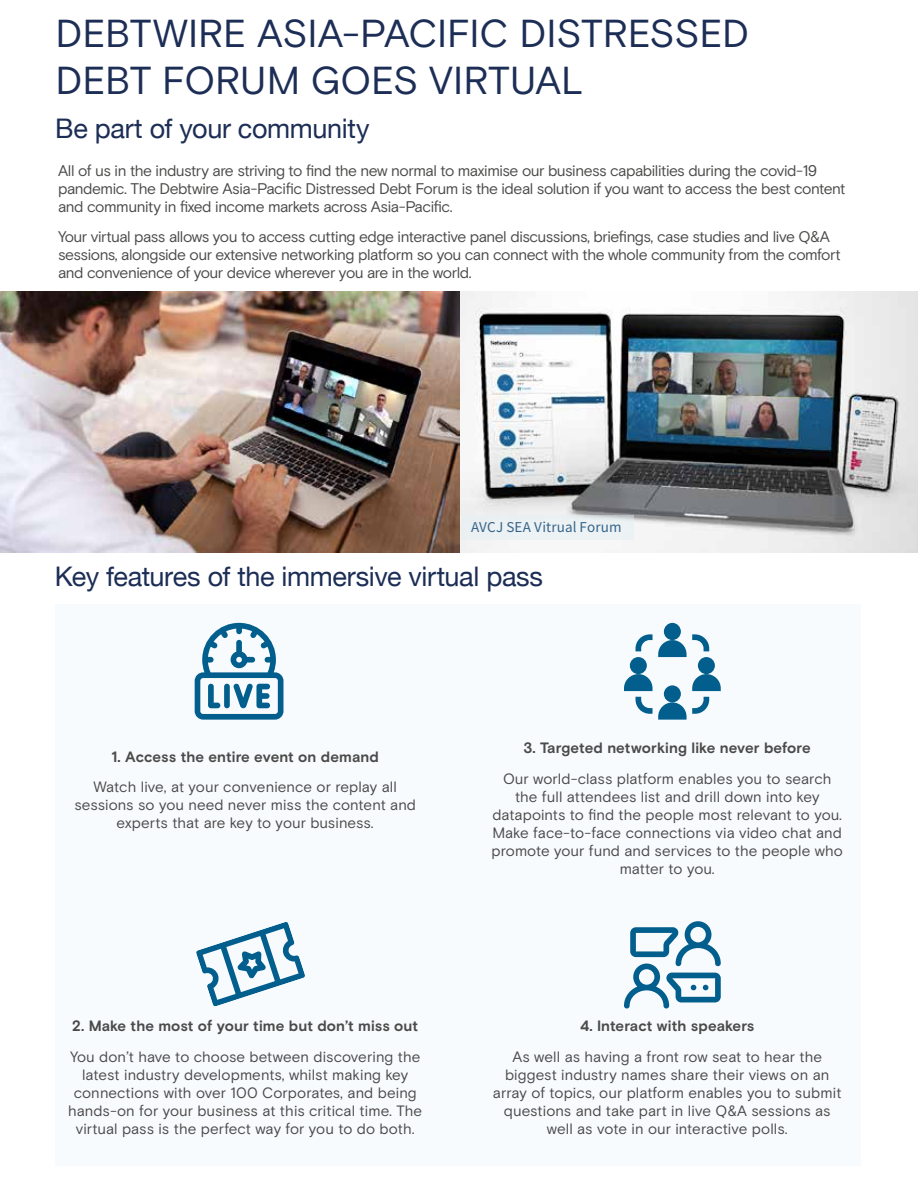
<style>
.page{position:relative;width:918px;height:1188px;background:#fff}
.page>*{position:absolute;margin:0;border:0;box-sizing:border-box;transform-origin:0 0}
.t1{font:39px/46.8px "Basis Grotesque";letter-spacing:-.005em;color:#1d2e56}
.t2{font:27px "Helvetica Neue";letter-spacing:-.015em;color:#1d2e56}
.t3{font:15.45px/18px "Basis Grotesque";letter-spacing:-.03em;color:#4a4a49}
.t4{font:15px/18px "Basis Grotesque";color:#4a4a49;text-align:center}
.t5{font:700 15px "Basis Grotesque";letter-spacing:.005em;color:#4a4a49}
.t6{font:13.5px "Noto Sans CJ Ksc";letter-spacing:.005em;color:#356489}
</style>
<div class="page">
<img style="left:460px;top:292px;width:458px;height:261px">
<div style="left:55px;top:604px;width:805px;height:562px;background:#f8fbfe"></div>
<svg style="left:196px;top:922px;width:109px;height:85px"></svg>
<svg style="left:624px;top:921px;width:97px;height:88px"></svg>
<div style="left:664px;top:623px;width:17px;height:17px;background:#025f8d;border-radius:50%"></div>
<div style="left:698px;top:657px;width:17px;height:17px;background:#025f8d;border-radius:50%"></div>
<svg style="left:692px;top:674px;width:29px;height:17px"></svg>
<div style="left:630px;top:657px;width:17px;height:17px;background:#025f8d;border-radius:50%"></div>
<svg style="left:624px;top:674px;width:29px;height:17px"></svg>
<div style="left:664px;top:685px;width:17px;height:17px;background:#025f8d;border-radius:50%"></div>
<svg style="left:636px;top:634px;width:73px;height:23px"></svg>
<svg style="left:636px;top:697px;width:73px;height:23px"></svg>
<svg style="left:195px;top:623px;width:88px;height:97px"></svg>
<img style="left:0;top:292px;width:460px;height:261px">
<div style="left:461px;top:516px;width:173px;height:24px;background:#ecf1f4"></div>
<h1 class="t1" style="left:56px;top:10px;width:695px">DEBTWIRE ASIA-PACIFIC DISTRESSED<br>DEBT FORUM GOES VIRTUAL</h1>
<h2 class="t2" style="left:55px;top:109px;width:316px">Be part of your community</h2>
<p class="t3" style="left:58px;top:161px;width:789px">All of us in the industry are striving to find the new normal to maximise our business capabilities during the covid-19 pandemic. The Debtwire Asia-Pacific Distressed Debt Forum is the ideal solution if you want to access the best content and community in fixed income markets across Asia-Pacific.</p>
<p class="t3" style="left:58px;top:228px;width:784px">Your virtual pass allows you to access cutting edge interactive panel discussions, briefings, case studies and live Q&amp;A sessions, alongside our extensive networking platform so you can connect with the whole community from the comfort and convenience of your device wherever you are in the world.</p>
<p class="t6" style="left:471px;top:520px;width:152px">AVCJ SEA Vitrual Forum</p>
<h2 class="t2" style="left:55px;top:557px;width:490px">Key features of the immersive virtual pass</h2>
<p class="t5" style="left:112px;top:748px;width:269px">1. Access the entire event on demand</p>
<p class="t4" style="left:74px;top:778px;width:343px">Watch live, at your convenience or replay all sessions so you need never miss the content and experts that are key to your business.</p>
<p class="t5" style="left:72px;top:1017px;width:347px">2. Make the most of your time but don’t miss out</p>
<p class="t4" style="left:68px;top:1047px;width:356px">You don’t have to choose between discovering the latest industry developments, whilst making key connections with over 100 Corporates, and being hands-on for your business at this critical time. The virtual pass is the perfect way for you to do both.</p>
<p class="t5" style="left:524px;top:739px;width:289px">3. Targeted networking like never before</p>
<p class="t4" style="left:492px;top:770px;width:353px">Our world-class platform enables you to search the full attendees list and drill down into key datapoints to find the people most relevant to you.<br>Make face-to-face connections via video chat and promote your fund and services to the people who matter to you.</p>
<p class="t5" style="left:580px;top:1017px;width:176px">4. Interact with speakers</p>
<p class="t4" style="left:493px;top:1047px;width:350px">As well as having a front row seat to hear the biggest industry names share their views on an array of topics, our platform enables you to submit questions and take part in live Q&amp;A sessions as well as vote in our interactive polls.</p>
</div>
